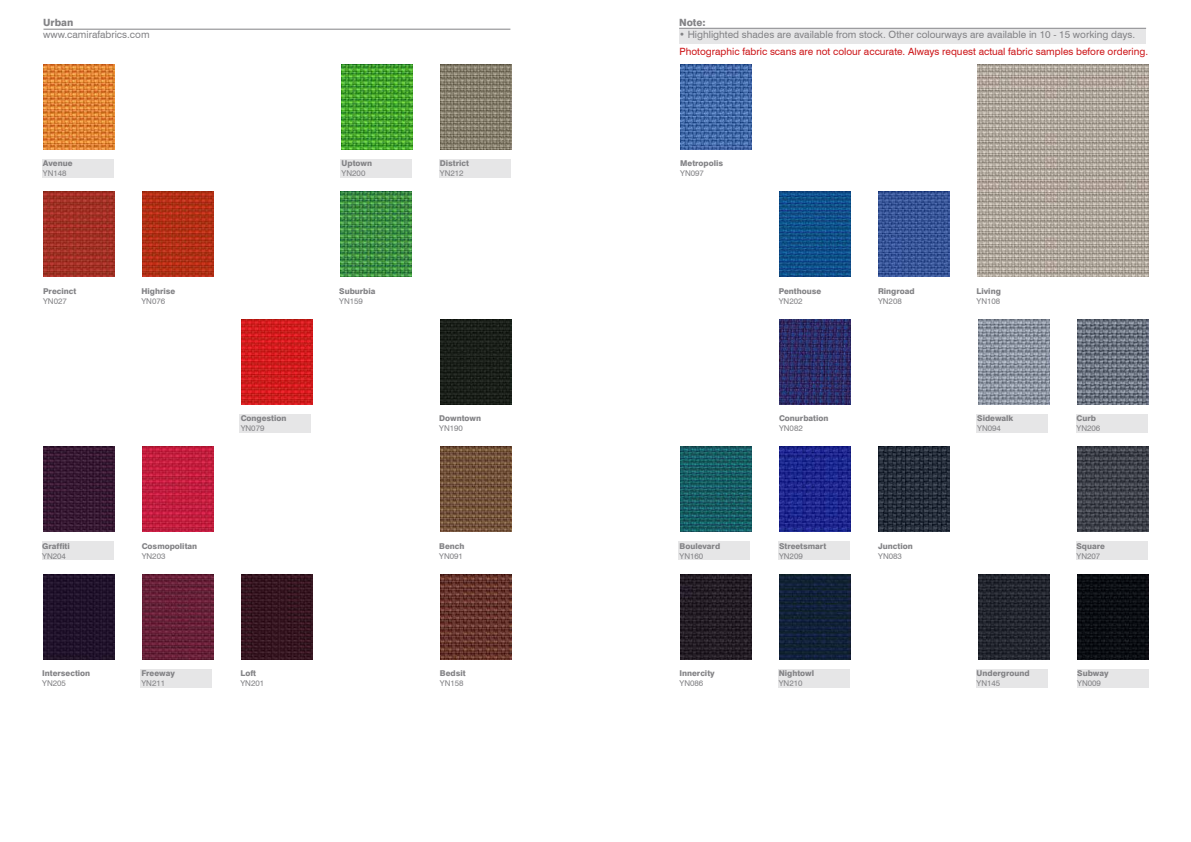
<style>
.page{position:relative;width:1191px;height:842px;background:#fff}
.page>*{position:absolute;margin:0;border:0;box-sizing:border-box;transform-origin:0 0}
.t1{font:10px "Swiss 721 BT";color:#838386}
.t2{font:10px "Swiss 721 BT";color:#cd171a}
.t3{font:800 10px "Swiss 721 BT";color:#838386}
.t4{font:800 8px "Swiss 721 BT";color:#838386}
.t5{font:8px "Swiss 721 BT";color:#838386}
</style>
<div class="page">
<div style="left:1077px;top:669px;width:72px;height:18px;background:#e6e6e7"></div>
<div style="left:1076px;top:414px;width:71px;height:18px;background:#e6e6e7"></div>
<div style="left:976px;top:414px;width:71px;height:18px;background:#e6e6e7"></div>
<div style="left:1076px;top:541px;width:71px;height:19px;background:#e6e6e7"></div>
<div style="left:678px;top:541px;width:71px;height:19px;background:#e6e6e7"></div>
<div style="left:778px;top:541px;width:72px;height:19px;background:#e6e6e7"></div>
<div style="left:976px;top:669px;width:71px;height:18px;background:#e6e6e7"></div>
<div style="left:778px;top:669px;width:72px;height:18px;background:#e6e6e7"></div>
<div style="left:340px;top:159px;width:72px;height:19px;background:#e6e6e7"></div>
<div style="left:42px;top:159px;width:71px;height:19px;background:#e6e6e7"></div>
<div style="left:439px;top:159px;width:71px;height:19px;background:#e6e6e7"></div>
<div style="left:239px;top:414px;width:71px;height:18px;background:#e6e6e7"></div>
<div style="left:43px;top:541px;width:71px;height:19px;background:#e6e6e7"></div>
<div style="left:140px;top:669px;width:72px;height:18px;background:#e6e6e7"></div>
<hr style="left:43px;top:29px;width:467px;height:1px;background:#838386">
<div style="left:679px;top:29px;width:467px;height:14px;background:#e6e6e7"></div>
<hr style="left:679px;top:28px;width:467px;height:1px;background:#838386">
<img style="left:43px;top:64px;width:71px;height:85px">
<img style="left:680px;top:64px;width:71px;height:85px">
<img style="left:341px;top:64px;width:71px;height:85px">
<img style="left:441px;top:64px;width:71px;height:85px">
<img style="left:779px;top:319px;width:71px;height:85px">
<img style="left:242px;top:319px;width:70px;height:85px">
<img style="left:978px;top:319px;width:71px;height:85px">
<img style="left:440px;top:319px;width:71px;height:85px">
<img style="left:1077px;top:319px;width:71px;height:85px">
<img style="left:142px;top:447px;width:71px;height:85px">
<img style="left:779px;top:447px;width:71px;height:85px">
<img style="left:43px;top:447px;width:71px;height:85px">
<img style="left:680px;top:447px;width:71px;height:85px">
<img style="left:879px;top:447px;width:70px;height:85px">
<img style="left:440px;top:447px;width:71px;height:85px">
<img style="left:1077px;top:447px;width:71px;height:85px">
<img style="left:242px;top:574px;width:70px;height:85px">
<img style="left:142px;top:574px;width:71px;height:85px">
<img style="left:779px;top:574px;width:71px;height:85px">
<img style="left:43px;top:574px;width:71px;height:85px">
<img style="left:680px;top:574px;width:71px;height:85px">
<img style="left:341px;top:192px;width:71px;height:85px">
<img style="left:879px;top:192px;width:70px;height:85px">
<img style="left:977px;top:65px;width:171px;height:212px">
<img style="left:142px;top:192px;width:71px;height:85px">
<img style="left:779px;top:192px;width:71px;height:85px">
<img style="left:43px;top:192px;width:71px;height:85px">
<img style="left:978px;top:574px;width:71px;height:85px">
<img style="left:440px;top:574px;width:71px;height:85px">
<img style="left:1077px;top:574px;width:71px;height:85px">
<p class="t3" style="left:43px;top:16px;width:32px">Urban</p>
<p class="t1" style="left:43px;top:28px;width:108px">www.camirafabrics.com</p>
<p class="t3" style="left:679px;top:16px;width:28px">Note:</p>
<p class="t1" style="left:679px;top:28px;width:458px">• Highlighted shades are available from stock. Other colourways are available in 10 - 15 working days.</p>
<p class="t2" style="left:679px;top:45px;width:470px">Photographic fabric scans are not colour accurate. Always request actual fabric samples before ordering.</p>
<p class="t4" style="left:43px;top:158px;width:31px">Avenue</p>
<p class="t5" style="left:43px;top:168px;width:25px">YN148</p>
<p class="t4" style="left:341px;top:158px;width:32px">Uptown</p>
<p class="t5" style="left:341px;top:168px;width:25px">YN200</p>
<p class="t4" style="left:440px;top:158px;width:31px">District</p>
<p class="t5" style="left:440px;top:168px;width:25px">YN212</p>
<p class="t4" style="left:680px;top:158px;width:45px">Metropolis</p>
<p class="t5" style="left:680px;top:168px;width:25px">YN097</p>
<p class="t4" style="left:43px;top:286px;width:35px">Precinct</p>
<p class="t5" style="left:43px;top:296px;width:25px">YN027</p>
<p class="t4" style="left:141px;top:286px;width:35px">Highrise</p>
<p class="t5" style="left:141px;top:296px;width:25px">YN076</p>
<p class="t4" style="left:339px;top:286px;width:38px">Suburbia</p>
<p class="t5" style="left:339px;top:296px;width:25px">YN159</p>
<p class="t4" style="left:778px;top:286px;width:44px">Penthouse</p>
<p class="t5" style="left:778px;top:296px;width:25px">YN202</p>
<p class="t4" style="left:878px;top:286px;width:38px">Ringroad</p>
<p class="t5" style="left:878px;top:296px;width:25px">YN208</p>
<p class="t4" style="left:976px;top:286px;width:26px">Living</p>
<p class="t5" style="left:976px;top:296px;width:25px">YN108</p>
<p class="t4" style="left:241px;top:414px;width:47px">Congestion</p>
<p class="t5" style="left:241px;top:424px;width:25px">YN079</p>
<p class="t4" style="left:439px;top:414px;width:44px">Downtown</p>
<p class="t5" style="left:439px;top:424px;width:25px">YN190</p>
<p class="t4" style="left:779px;top:414px;width:51px">Conurbation</p>
<p class="t5" style="left:779px;top:424px;width:25px">YN082</p>
<p class="t4" style="left:977px;top:414px;width:38px">Sidewalk</p>
<p class="t5" style="left:977px;top:424px;width:25px">YN094</p>
<p class="t4" style="left:1076px;top:414px;width:21px">Curb</p>
<p class="t5" style="left:1076px;top:424px;width:25px">YN206</p>
<p class="t4" style="left:42px;top:541px;width:29px">Graffiti</p>
<p class="t5" style="left:42px;top:551px;width:25px">YN204</p>
<p class="t4" style="left:142px;top:541px;width:57px">Cosmopolitan</p>
<p class="t5" style="left:142px;top:551px;width:25px">YN203</p>
<p class="t4" style="left:439px;top:541px;width:27px">Bench</p>
<p class="t5" style="left:439px;top:551px;width:25px">YN091</p>
<p class="t4" style="left:679px;top:541px;width:42px">Boulevard</p>
<p class="t5" style="left:679px;top:551px;width:25px">YN160</p>
<p class="t4" style="left:779px;top:541px;width:49px">Streetsmart</p>
<p class="t5" style="left:779px;top:551px;width:25px">YN209</p>
<p class="t4" style="left:878px;top:541px;width:36px">Junction</p>
<p class="t5" style="left:878px;top:551px;width:25px">YN083</p>
<p class="t4" style="left:1076px;top:541px;width:30px">Square</p>
<p class="t5" style="left:1076px;top:551px;width:25px">YN207</p>
<p class="t4" style="left:42px;top:669px;width:50px">Intersection</p>
<p class="t5" style="left:42px;top:679px;width:25px">YN205</p>
<p class="t4" style="left:141px;top:669px;width:35px">Freeway</p>
<p class="t5" style="left:141px;top:679px;width:25px">YN211</p>
<p class="t4" style="left:240px;top:669px;width:17px">Loft</p>
<p class="t5" style="left:240px;top:679px;width:25px">YN201</p>
<p class="t4" style="left:440px;top:669px;width:27px">Bedsit</p>
<p class="t5" style="left:440px;top:679px;width:25px">YN158</p>
<p class="t4" style="left:679px;top:669px;width:37px">Innercity</p>
<p class="t5" style="left:679px;top:679px;width:25px">YN086</p>
<p class="t4" style="left:778px;top:669px;width:37px">Nightowl</p>
<p class="t5" style="left:778px;top:679px;width:25px">YN210</p>
<p class="t4" style="left:976px;top:669px;width:54px">Underground</p>
<p class="t5" style="left:976px;top:679px;width:25px">YN145</p>
<p class="t4" style="left:1077px;top:669px;width:33px">Subway</p>
<p class="t5" style="left:1077px;top:679px;width:25px">YN009</p>
</div>
